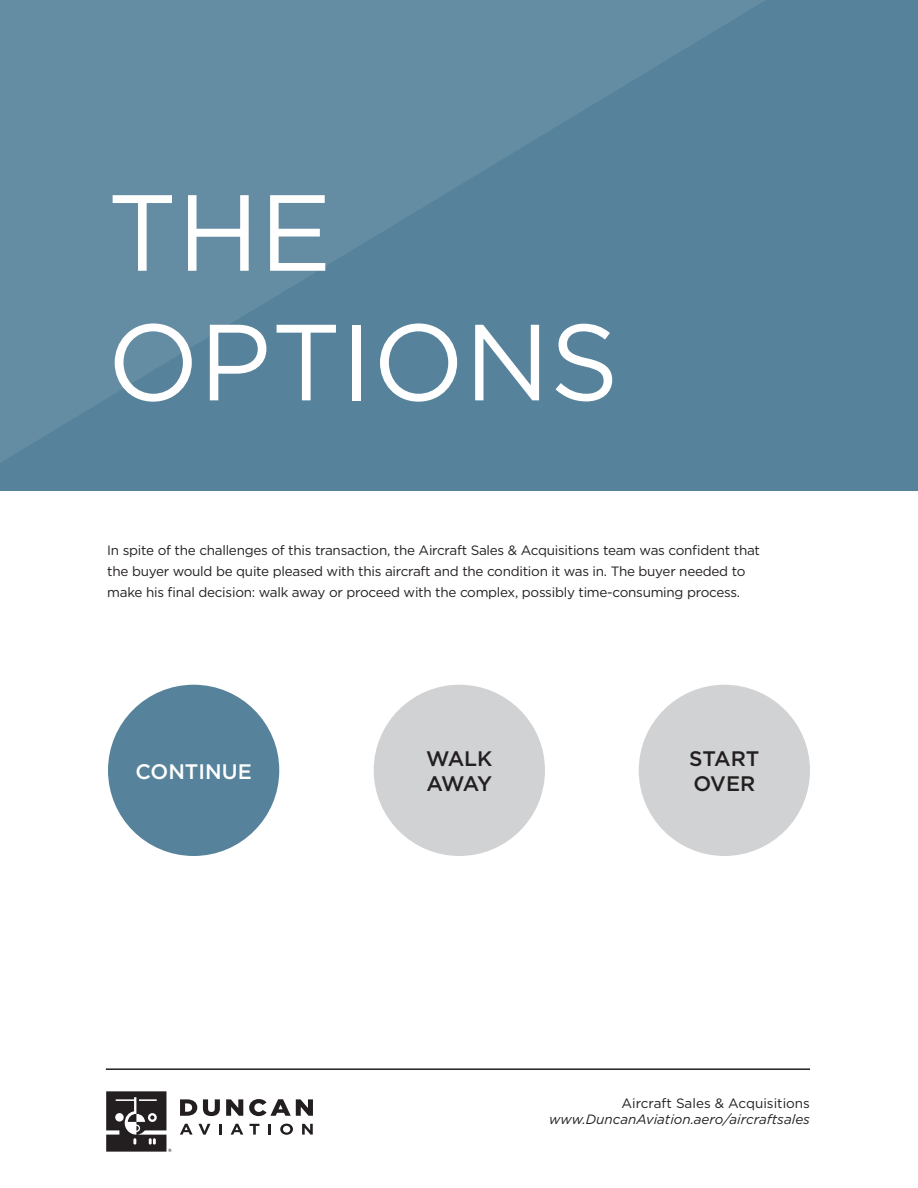
<style>
.page{position:relative;width:918px;height:1188px;background:#fff}
.page>*{position:absolute;margin:0;border:0;box-sizing:border-box;transform-origin:0 0}
.t1{font:108px "Gotham";color:#fff}
.t2{font:500 21px "Gotham";letter-spacing:-.015em;color:#231f20}
.t3{font:500 21px "Gotham";color:#fff}
.t4{font:13.5px/21px "Gotham";letter-spacing:-.02em;color:#231f20}
.t5{font:italic 13.5px "Gotham";color:#231f20}
.t6{font:13.5px "Gotham";color:#231f20}
</style>
<div class="page">
<hr style="left:106px;top:1068px;width:704px;height:2px;background:#231f20">
<svg style="left:180px;top:1099px;width:17px;height:17px"></svg>
<svg style="left:203px;top:1099px;width:17px;height:17px"></svg>
<svg style="left:226px;top:1099px;width:17px;height:17px"></svg>
<svg style="left:249px;top:1099px;width:64px;height:17px"></svg>
<svg style="left:180px;top:1124px;width:30px;height:11px"></svg>
<svg style="left:219px;top:1124px;width:3px;height:11px"></svg>
<svg style="left:231px;top:1124px;width:12px;height:11px"></svg>
<svg style="left:250px;top:1124px;width:9px;height:11px"></svg>
<svg style="left:268px;top:1124px;width:3px;height:11px"></svg>
<svg style="left:280px;top:1124px;width:13px;height:11px"></svg>
<svg style="left:302px;top:1124px;width:11px;height:11px"></svg>
<svg style="left:106px;top:1091px;width:66px;height:61px"></svg>
<svg style="left:0;top:0;width:918px;height:490px;background:#5b869e"></svg>
<div style="left:374px;top:685px;width:171px;height:171px;background:#d1d2d4;border-radius:50%"></div>
<div style="left:639px;top:685px;width:171px;height:171px;background:#d1d2d4;border-radius:50%"></div>
<div style="left:108px;top:685px;width:171px;height:171px;background:#56839b;border-radius:50%"></div>
<p class="t1" style="left:107px;top:163px;width:226px">THE</p>
<p class="t1" style="left:107px;top:293px;width:513px">OPTIONS</p>
<p class="t4" style="left:107px;top:539px;width:654px">In spite of the challenges of this transaction, the Aircraft Sales &amp; Acquisitions team was confident that the buyer would be quite pleased with this aircraft and the condition it was in. The buyer needed to make his final decision: walk away or proceed with the complex, possibly time-consuming process.</p>
<p class="t3" style="left:135px;top:757px;width:118px">CONTINUE</p>
<p class="t2" style="left:426px;top:745px;width:68px">WALK</p>
<p class="t2" style="left:427px;top:770px;width:67px">AWAY</p>
<p class="t2" style="left:689px;top:745px;width:72px">START</p>
<p class="t2" style="left:693px;top:770px;width:63px">OVER</p>
<p class="t6" style="left:622px;top:1095px;width:190px">Aircraft Sales &amp; Acquisitions</p>
<p class="t5" style="left:549px;top:1111px;width:262px">www.DuncanAviation.aero/aircraftsales</p>
</div>
